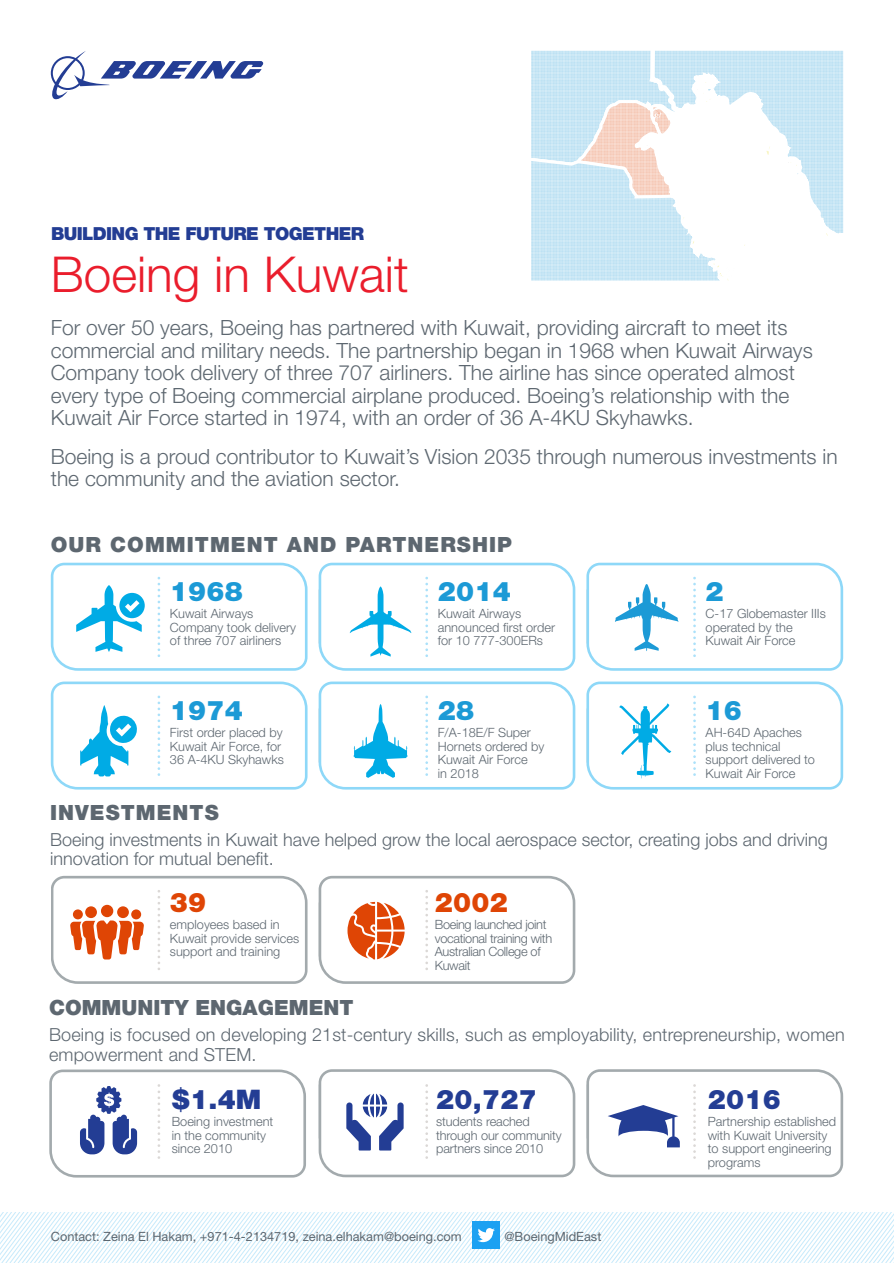
<style>
.page{position:relative;width:894px;height:1263px;background:#fff}
.page>*{position:absolute;margin:0;border:0;box-sizing:border-box;transform-origin:0 0}
.t1{font:300 49.5px "Helvetica Neue LT Std";color:#ea1d2c}
.t2{font:900 27px "Helvetica Neue LT Std";letter-spacing:.01em;color:#1c9ad6}
.t3{font:900 27px "Helvetica Neue LT Std";letter-spacing:.01em;color:#233d94}
.t4{font:900 27px "Helvetica Neue LT Std";letter-spacing:.01em;color:#df4505}
.t5{font:300 21px/22.5px "Helvetica Neue LT Std";color:#5d6770}
.t6{font:900 21px "Helvetica Neue LT Std";letter-spacing:.05em;color:#5d6770}
.t7{font:900 21px "Helvetica Neue LT Std";color:#5d6770}
.t8{font:300 18px/19.5px "Helvetica Neue LT Std";color:#5d6770}
.t9{font:900 18px "Helvetica Neue LT Std";letter-spacing:-.035em;color:#233d94}
.t10{font:300 12.75px/13.5px "Helvetica Neue LT Std";color:#5d6770}
.t11{font:12.75px "Helvetica Neue LT Std";color:#5d6770}
.t12{font:300 12.75px/13.5px "Helvetica Neue LT Std";letter-spacing:-.025em;color:#5d6770}
</style>
<div class="page">
<svg style="left:51px;top:563px;width:256px;height:107px"></svg>
<svg style="left:318px;top:1069px;width:257px;height:108px"></svg>
<svg style="left:51px;top:681px;width:256px;height:108px"></svg>
<svg style="left:318px;top:681px;width:257px;height:108px"></svg>
<svg style="left:586px;top:681px;width:256px;height:108px"></svg>
<svg style="left:318px;top:563px;width:257px;height:107px"></svg>
<svg style="left:51px;top:876px;width:256px;height:108px"></svg>
<svg style="left:50px;top:1069px;width:256px;height:108px"></svg>
<svg style="left:318px;top:876px;width:257px;height:108px"></svg>
<svg style="left:586px;top:1069px;width:256px;height:108px"></svg>
<svg style="left:586px;top:563px;width:256px;height:107px"></svg>
<svg style="left:0;top:1212px;width:893px;height:51px"></svg>
<svg style="left:531px;top:51px;width:311px;height:229px"></svg>
<svg style="left:51px;top:51px;width:212px;height:49px"></svg>
<h3 class="t9" style="left:51px;top:223px;width:314px">BUILDING THE FUTURE TOGETHER</h3>
<h1 class="t1" style="left:51px;top:245px;width:359px">Boeing in Kuwait</h1>
<p class="t5" style="left:51px;top:316px;width:763px">For over 50 years, Boeing has partnered with Kuwait, providing aircraft to meet its commercial and military needs. The partnership began in 1968 when Kuwait Airways Company took delivery of three 707 airliners. The airline has since operated almost every type of Boeing commercial airplane produced. Boeing’s relationship with the Kuwait Air Force started in 1974, with an order of 36 A-4KU Skyhawks.</p>
<h3 class="t5" style="left:51px;top:445px;width:788px">Boeing is a proud contributor to Kuwait’s Vision 2035 through numerous investments in the community and the aviation sector.</h3>
<h3 class="t6" style="left:51px;top:532px;width:462px">OUR COMMITMENT AND PARTNERSHIP</h3>
<h2 class="t2" style="left:170px;top:575px;width:74px">1968</h2>
<p class="t10" style="left:170px;top:606px;width:127px">Kuwait Airways<br>Company took delivery of three 707 airliners</p>
<h2 class="t2" style="left:437px;top:575px;width:74px">2014</h2>
<p class="t10" style="left:437px;top:606px;width:119px">Kuwait Airways announced first order for 10 777-300ERs</p>
<h2 class="t2" style="left:170px;top:694px;width:74px">1974</h2>
<p class="t10" style="left:170px;top:725px;width:115px">First order placed by<br>Kuwait Air Force, for<br>36 A-4KU Skyhawks</p>
<h2 class="t2" style="left:437px;top:694px;width:38px">28</h2>
<p class="t10" style="left:437px;top:725px;width:108px">F/A-18E/F Super<br>Hornets ordered by<br>Kuwait Air Force<br>in 2018</p>
<h2 class="t2" style="left:705px;top:575px;width:20px">2</h2>
<p class="t10" style="left:705px;top:607px;width:122px">C-17 Globemaster IIIs operated by the<br>Kuwait Air Force</p>
<h2 class="t2" style="left:705px;top:694px;width:38px">16</h2>
<p class="t10" style="left:705px;top:725px;width:111px">AH-64D Apaches plus technical support delivered to<br>Kuwait Air Force</p>
<h3 class="t6" style="left:50px;top:799px;width:170px">INVESTMENTS</h3>
<h3 class="t8" style="left:50px;top:829px;width:778px">Boeing investments in Kuwait have helped grow the local aerospace sector, creating jobs and driving innovation for mutual benefit.</h3>
<h2 class="t4" style="left:170px;top:886px;width:38px">39</h2>
<p class="t10" style="left:170px;top:917px;width:131px">employees based in<br>Kuwait provide services support and training</p>
<h2 class="t4" style="left:434px;top:886px;width:74px">2002</h2>
<p class="t12" style="left:434px;top:917px;width:119px">Boeing launched joint vocational training with<br>Australian College of<br>Kuwait</p>
<h3 class="t7" style="left:49px;top:995px;width:306px">COMMUNITY ENGAGEMENT</h3>
<h3 class="t8" style="left:49px;top:1024px;width:796px">Boeing is focused on developing 21st-century skills, such as employability, entrepreneurship, women empowerment and STEM.</h3>
<h2 class="t3" style="left:172px;top:1083px;width:91px">$1.4M</h2>
<p class="t10" style="left:172px;top:1114px;width:103px">Boeing investment in the community since 2010</p>
<h2 class="t3" style="left:436px;top:1083px;width:102px">20,727</h2>
<p class="t10" style="left:436px;top:1114px;width:127px">students reached through our community partners since 2010</p>
<h2 class="t3" style="left:707px;top:1083px;width:74px">2016</h2>
<p class="t10" style="left:707px;top:1114px;width:130px">Partnership established with Kuwait University to support engineering programs</p>
<p class="t11" style="left:51px;top:1228px;width:412px">Contact: Zeina El Hakam, +971-4-2134719, zeina.elhakam@boeing.com</p>
<p class="t11" style="left:504px;top:1228px;width:98px">@BoeingMidEast</p>
</div>
